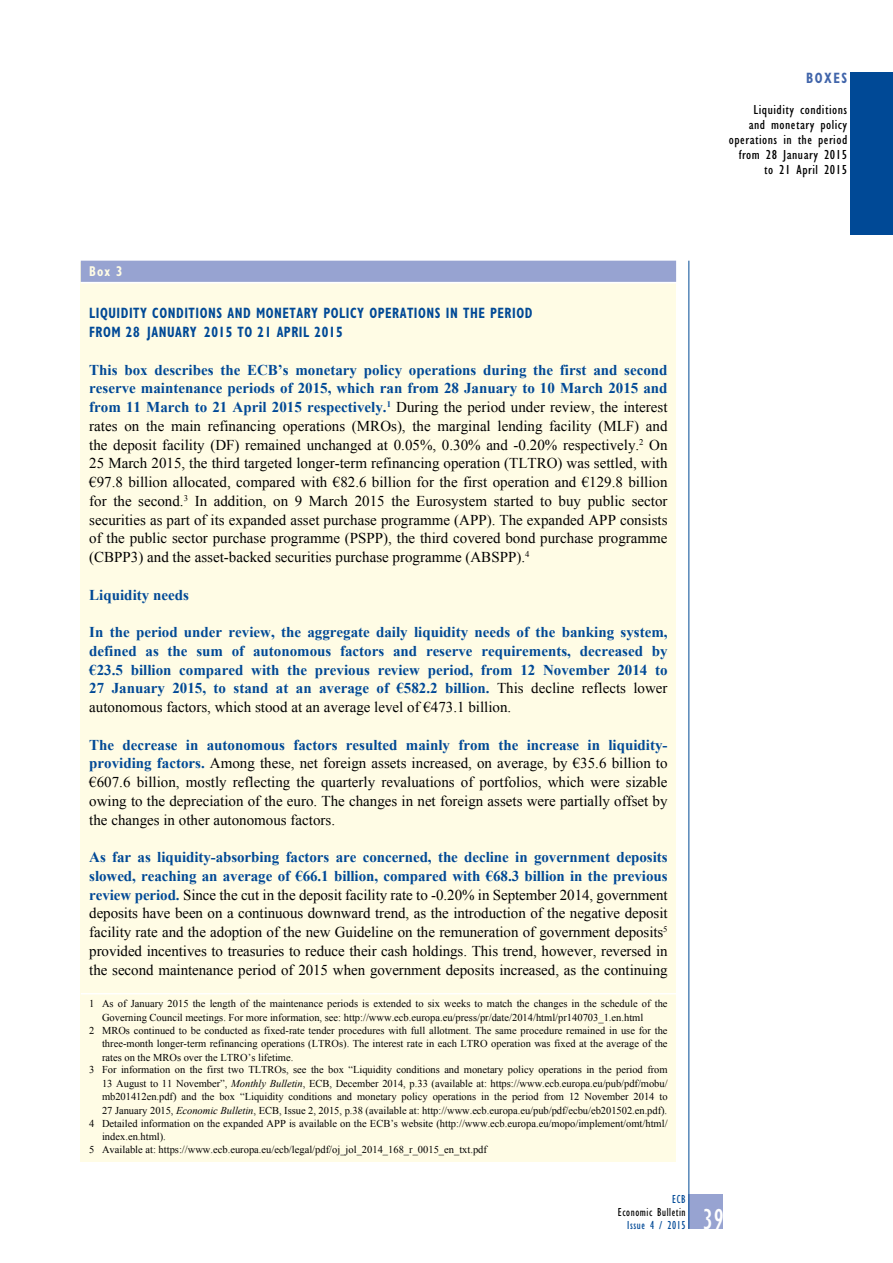
<style>
.page{position:relative;width:893px;height:1263px;background:#fff}
.page>*{position:absolute;margin:0;border:0;box-sizing:border-box;transform-origin:0 0}
.t1{font:condensed 30px "Gill Sans Myriad";color:#fff;scale:.95 1}
.t2{font:15px/18.8px "Times New Roman WGL";color:#000;text-align:justify}
.t3{font:700 15px/18.8px "Times New Roman WGL";color:#004996;text-align:justify}
.t4{font:700 condensed 15px/18.8px "Gill Sans Myriad";letter-spacing:.04em;color:#004996;scale:.85 1}
.t5{font:700 condensed 15px "Gill Sans Myriad";letter-spacing:.12em;color:#4165aa;scale:.85 1}
.t6{font:700 condensed 14.25px "Gill Sans Myriad";color:#fffce5;scale:.85 1}
.t7{font:condensed 13.5px/15px "Gill Sans Myriad";letter-spacing:.035em;color:#000;text-align:right;scale:1.1 1}
.t8{font:condensed 12px "Gill Sans Myriad";letter-spacing:.05em;color:#000;scale:.95 1}
.t9{font:condensed 12px "Gill Sans Myriad";letter-spacing:.05em;color:#004996;scale:.95 1}
.t10{font:10.5px "Times New Roman WGL";color:#000}
.s1{font-weight:700;color:#004996}
.s2{font-weight:400;color:#000}
.s3{font-style:italic}
</style>
<div class="page">
<div style="left:689px;top:1195px;width:34px;height:34px;background:#97a3d1"></div>
<hr style="left:689px;top:261px;width:1px;height:968px;background:#004996">
<div style="left:850px;top:72px;width:43px;height:163px;background:#004996"></div>
<div style="left:81px;top:262px;width:595px;height:899px;background:#fffce5"></div>
<div style="left:81px;top:261px;width:595px;height:21px;background:#97a3d1"></div>
<hr style="left:81px;top:282px;width:595px;height:1px;background:#fff">
<hr style="left:81px;top:993px;width:595px;height:1px;background:#fff">
<p class="t5" style="left:806px;top:69px;width:50px">BOXES</p>
<p class="t7" style="left:729px;top:102px;width:109px">Liquidity conditions<br>and monetary policy operations in the period from 28 January 2015 to 21 April 2015</p>
<p class="t6" style="left:89px;top:263px;width:41px">BOX 3</p>
<p class="t4" style="left:89px;top:304px;width:523px">LIQUIDITY CONDITIONS AND MONETARY POLICY OPERATIONS IN THE PERIOD<br>FROM 28 JANUARY 2015 TO 21 APRIL 2015</p>
<p class="t2" style="left:89px;top:360px;width:580px"><span class="s1">This box describes the ECB’s monetary policy operations during the first and second reserve maintenance periods of 2015, which ran from 28 January to 10 March 2015 and from 11 March to 21 April 2015 respectively.</span><sup>1</sup> During the period under review, the interest rates on the main refinancing operations (MROs), the marginal lending facility (MLF) and the deposit facility (DF) remained unchanged at 0.05%, 0.30% and -0.20% respectively.<sup>2</sup> On 25 March 2015, the third targeted longer-term refinancing operation (TLTRO) was settled, with €97.8 billion allocated, compared with €82.6 billion for the first operation and €129.8 billion for the second.<sup>3</sup> In addition, on 9 March 2015 the Eurosystem started to buy public sector securities as part of its expanded asset purchase programme (APP). The expanded APP consists of the public sector purchase programme (PSPP), the third covered bond purchase programme (CBPP3) and the asset-backed securities purchase programme (ABSPP).<sup>4</sup></p>
<p class="t3" style="left:89px;top:585px;width:101px">Liquidity needs</p>
<p class="t3" style="left:89px;top:622px;width:580px">In the period under review, the aggregate daily liquidity needs of the banking system, defined as the sum of autonomous factors and reserve requirements, decreased by €23.5 billion compared with the previous review period, from 12 November 2014 to 27 January 2015, to stand at an average of €582.2 billion. <span class="s2">This decline reflects lower autonomous factors, which stood at an average level of €473.1 billion.</span></p>
<p class="t2" style="left:89px;top:735px;width:580px"><span class="s1">The decrease in autonomous factors resulted mainly from the increase in liquidity&shy;providing factors.</span> Among these, net foreign assets increased, on average, by €35.6 billion to €607.6 billion, mostly reflecting the quarterly revaluations of portfolios, which were sizable owing to the depreciation of the euro. The changes in net foreign assets were partially offset by the changes in other autonomous factors.</p>
<p class="t2" style="left:89px;top:847px;width:580px"><span class="s1">As far as liquidity-absorbing factors are concerned, the decline in government deposits slowed, reaching an average of €66.1 billion, compared with €68.3 billion in the previous review period.</span> Since the cut in the deposit facility rate to -0.20% in September 2014, government deposits have been on a continuous downward trend, as the introduction of the negative deposit facility rate and the adoption of the new Guideline on the remuneration of government deposits<sup>5 </sup>provided incentives to treasuries to reduce their cash holdings. This trend, however, reversed in the second maintenance period of 2015 when government deposits increased, as the continuing</p>
<p class="t10" style="left:89px;top:997px;width:580px">1 As of January 2015 the length of the maintenance periods is extended to six weeks to match the changes in the schedule of the</p>
<p class="t10" style="left:102px;top:1010px;width:543px">Governing Council meetings. For more information, see: http://www.ecb.europa.eu/press/pr/date/2014/html/pr140703_1.en.html</p>
<p class="t10" style="left:89px;top:1023px;width:580px">2 MROs continued to be conducted as fixed-rate tender procedures with full allotment. The same procedure remained in use for the</p>
<p class="t10" style="left:102px;top:1036px;width:567px">three-month longer-term refinancing operations (LTROs). The interest rate in each LTRO operation was fixed at the average of the</p>
<p class="t10" style="left:102px;top:1050px;width:193px">rates on the MROs over the LTRO’s lifetime.</p>
<p class="t10" style="left:89px;top:1063px;width:580px">3 For information on the first two TLTROs, see the box “Liquidity conditions and monetary policy operations in the period from</p>
<p class="t10" style="left:102px;top:1076px;width:567px">13 August to 11 November”, <span class="s3">Monthly Bulletin</span>, ECB, December 2014, p.33 (available at: https://www.ecb.europa.eu/pub/pdf/mobu/</p>
<p class="t10" style="left:102px;top:1090px;width:567px">mb201412en.pdf) and the box “Liquidity conditions and monetary policy operations in the period from 12 November 2014 to</p>
<p class="t10" style="left:102px;top:1103px;width:567px">27 January 2015, <span class="s3">Economic Bulletin</span>, ECB, Issue 2, 2015, p.38 (available at: http://www.ecb.europa.eu/pub/pdf/ecbu/eb201502.en.pdf).</p>
<p class="t10" style="left:89px;top:1116px;width:580px">4 Detailed information on the expanded APP is available on the ECB’s website (http://www.ecb.europa.eu/mopo/implement/omt/html/</p>
<p class="t10" style="left:102px;top:1129px;width:65px">index.en.html).</p>
<p class="t10" style="left:89px;top:1142px;width:399px">5 Available at: https://www.ecb.europa.eu/ecb/legal/pdf/oj_jol_2014_168_r_0015_en_txt.pdf</p>
<p class="t9" style="left:672px;top:1192px;width:16px">ECB</p>
<p class="t8" style="left:618px;top:1205px;width:73px">Economic Bulletin</p>
<p class="t9" style="left:627px;top:1218px;width:63px">Issue 4 / 2015</p>
<h1 class="t1" style="left:703px;top:1201px;width:23px">39</h1>
</div>
